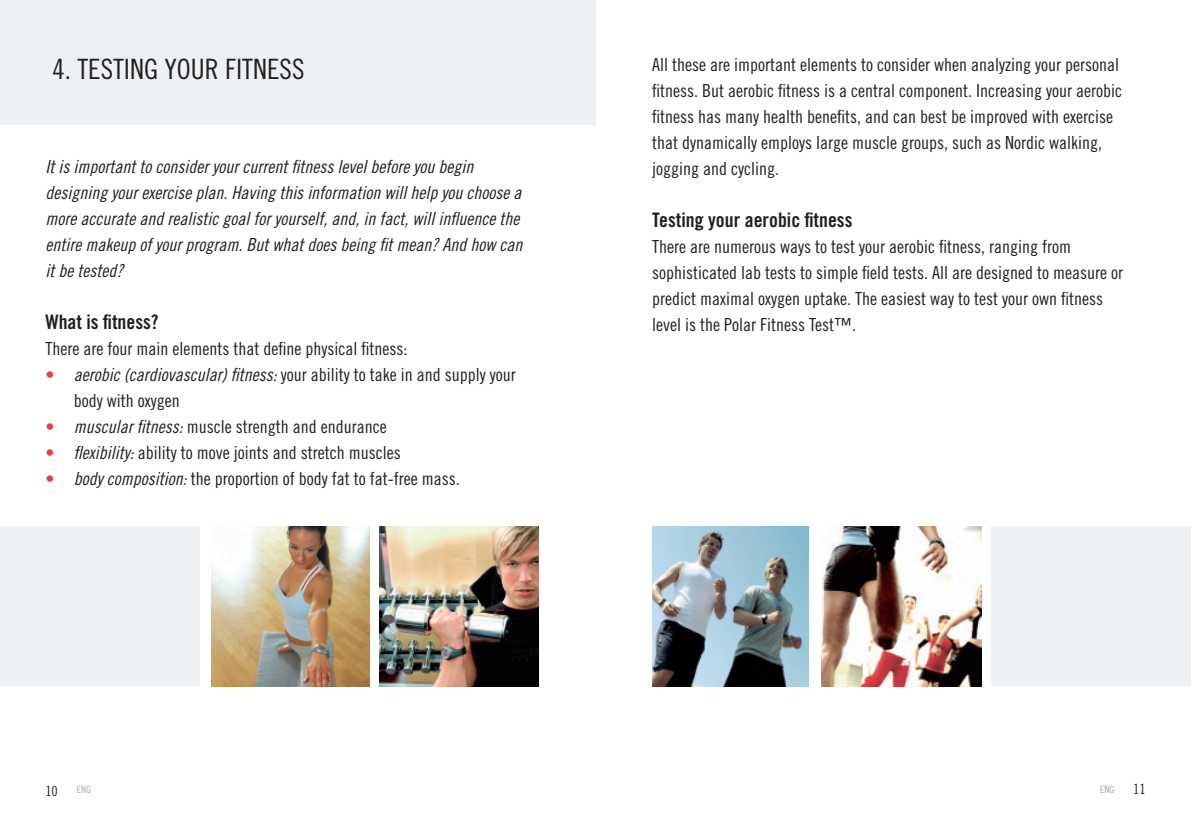
<style>
.page{position:relative;width:1191px;height:840px;background:#fff}
.page>*{position:absolute;margin:0;border:0;box-sizing:border-box;transform-origin:0 0}
.t1{font:28px "Trade Gothic Cond Eighteen";color:#231f20}
.t2{font:20px "Trade Gothic Bold Cond Twenty";color:#231f20}
.t3{font:18px/26px "Trade Gothic Cond Eighteen";color:#231f20}
.t4{font:18px/26px "Trade Gothic Cond Eighteen Obl";color:#231f20}
.t5{font:14px "Trade Gothic Cond Eighteen";color:#231f20}
.t6{font:10px "Trade Gothic Cond Eighteen";color:#a8a9ad}
.s1{color:#ee3a41}
.s2{font-family:"Trade Gothic Cond Eighteen Obl"}
</style>
<div class="page">
<div style="left:991px;top:526px;width:200px;height:160px;background:#edf1f3"></div>
<img style="left:821px;top:526px;width:160px;height:160px">
<img style="left:652px;top:526px;width:157px;height:160px">
<div style="left:0;top:0;width:595px;height:125px;background:#edf1f3"></div>
<div style="left:0;top:526px;width:200px;height:160px;background:#edf1f3"></div>
<img style="left:379px;top:526px;width:160px;height:160px">
<img style="left:212px;top:526px;width:157px;height:160px">
<h1 class="t1" style="left:52px;top:58px;width:253px">4. TESTING YOUR FITNESS</h1>
<p class="t4" style="left:45px;top:155px;width:478px">It is important to consider your current fitness level before you begin designing your exercise plan. Having this information will help you choose a more accurate and realistic goal for yourself, and, in fact, will influence the entire makeup of your program. But what does being fit mean? And how can it be tested?</p>
<p class="t2" style="left:45px;top:314px;width:115px">What is fitness?</p>
<p class="t3" style="left:45px;top:337px;width:363px">There are four main elements that define physical fitness:</p>
<p class="t3" style="left:74px;top:363px;width:443px;text-indent:-28px"><span class="s1">•</span> <span class="s2">aerobic (cardiovascular) fitness:</span> your ability to take in and supply your body with oxygen</p>
<p class="t3" style="left:45px;top:415px;width:343px"><span class="s1">•</span> <span class="s2">muscular fitness:</span> muscle strength and endurance</p>
<p class="t3" style="left:45px;top:441px;width:357px"><span class="s1">•</span> <span class="s2">flexibility:</span> ability to move joints and stretch muscles</p>
<p class="t3" style="left:45px;top:467px;width:416px"><span class="s1">•</span> <span class="s2">body composition:</span> the proportion of body fat to fat-free mass.</p>
<p class="t3" style="left:652px;top:53px;width:471px">All these are important elements to consider when analyzing your personal fitness. But aerobic fitness is a central component. Increasing your aerobic fitness has many health benefits, and can best be improved with exercise that dynamically employs large muscle groups, such as Nordic walking, jogging and cycling.</p>
<p class="t2" style="left:652px;top:212px;width:202px">Testing your aerobic fitness</p>
<p class="t3" style="left:652px;top:235px;width:472px">There are numerous ways to test your aerobic fitness, ranging from sophisticated lab tests to simple field tests. All are designed to measure or predict maximal oxygen uptake. The easiest way to test your own fitness level is the Polar Fitness Test™.</p>
<p class="t5" style="left:45px;top:785px;width:14px">10</p>
<p class="t6" style="left:77px;top:785px;width:16px">ENG</p>
<p class="t6" style="left:1100px;top:785px;width:16px">ENG</p>
<p class="t5" style="left:1133px;top:783px;width:14px">11</p>
</div>
